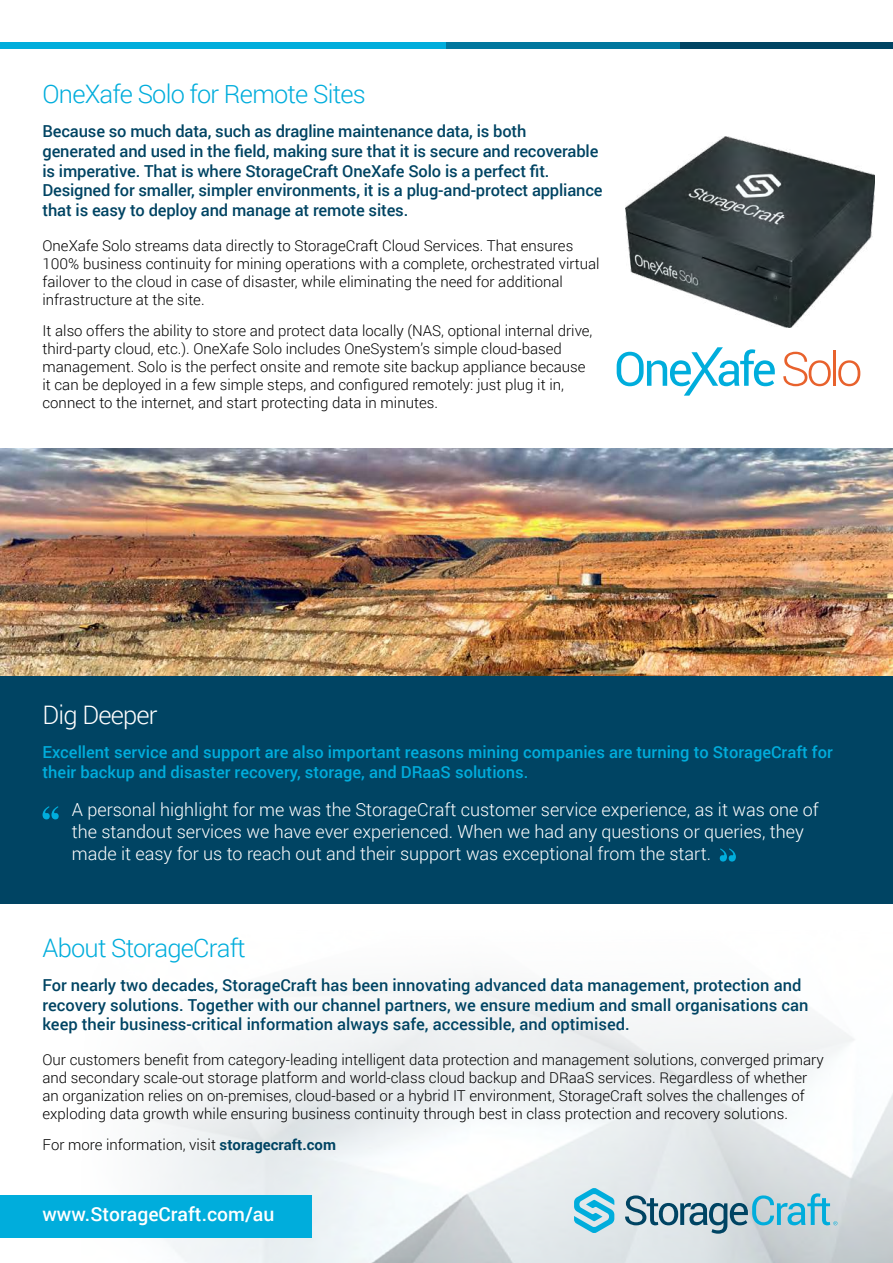
<style>
.page{position:relative;width:893px;height:1263px;background:#fff}
.page>*{position:absolute;margin:0;border:0;box-sizing:border-box;transform-origin:0 0}
.t1{font:300 25.5px "Roboto";letter-spacing:-.03em;color:#00addc}
.t2{font:300 25.5px "Roboto";letter-spacing:-.03em;color:#fff}
.t3{font:500 19.35px "Roboto";color:#fff}
.t4{font:300 18px/21.6px "Roboto";color:#fff}
.t5{font:500 16.5px/19.8px "Roboto";letter-spacing:-.01em;color:#004463}
.t6{font:500 16.5px/19.8px "Roboto";color:#00addc}
.t7{font:300 15px/18px "Roboto";color:#000}
.s1{font-weight:700;color:#004463}
</style>
<div class="page">
<img style="left:0;top:980px;width:893px;height:283px">
<img style="left:0;top:449px;width:893px;height:227px">
<div style="left:0;top:676px;width:893px;height:228px;background:#004463"></div>
<div style="left:0;top:43px;width:446px;height:6px;background:#00addc"></div>
<div style="left:680px;top:43px;width:213px;height:6px;background:#004463"></div>
<div style="left:446px;top:43px;width:234px;height:6px;background:#00779e"></div>
<svg style="left:783px;top:352px;width:48px;height:34px"></svg>
<hr style="left:833px;top:350px;width:3px;height:36px;background:#e8622d">
<svg style="left:838px;top:360px;width:22px;height:26px"></svg>
<svg style="left:617px;top:347px;width:158px;height:49px"></svg>
<img style="left:626px;top:136px;width:249px;height:191px">
<svg style="left:43px;top:806px;width:16px;height:13px"></svg>
<svg style="left:720px;top:848px;width:16px;height:13px"></svg>
<div style="left:0;top:1194px;width:311px;height:43px;background:#00addc"></div>
<svg style="left:574px;top:1188px;width:40px;height:45px;background:#79cce3"></svg>
<svg style="left:625px;top:1193px;width:212px;height:41px;background:#9ebfca"></svg>
<h1 class="t1" style="left:43px;top:77px;width:325px">OneXafe Solo for Remote Sites</h1>
<p class="t5" style="left:43px;top:121px;width:562px">Because so much data, such as dragline maintenance data, is both generated and used in the field, making sure that it is secure and recoverable is imperative. That is where StorageCraft OneXafe Solo is a perfect fit.<br>Designed for smaller, simpler environments, it is a plug-and-protect appliance that is easy to deploy and manage at remote sites.</p>
<p class="t7" style="left:43px;top:236px;width:559px">OneXafe Solo streams data directly to StorageCraft Cloud Services. That ensures 100% business continuity for mining operations with a complete, orchestrated virtual failover to the cloud in case of disaster, while eliminating the need for additional infrastructure at the site.</p>
<p class="t7" style="left:43px;top:321px;width:551px">It also offers the ability to store and protect data locally (NAS, optional internal drive, third-party cloud, etc.). OneXafe Solo includes OneSystem’s simple cloud-based management. Solo is the perfect onsite and remote site backup appliance because it can be deployed in a few simple steps, and configured remotely: just plug it in, connect to the internet, and start protecting data in minutes.</p>
<h1 class="t2" style="left:43px;top:698px;width:117px">Dig Deeper</h1>
<p class="t6" style="left:43px;top:742px;width:792px">Excellent service and support are also important reasons mining companies are turning to StorageCraft for their backup and disaster recovery, storage, and DRaaS solutions.</p>
<p class="t4" style="left:72px;top:799px;width:749px">A personal highlight for me was the StorageCraft customer service experience, as it was one of the standout services we have ever experienced. When we had any questions or queries, they made it easy for us to reach out and their support was exceptional from the start.</p>
<h1 class="t1" style="left:43px;top:930px;width:205px">About StorageCraft</h1>
<p class="t5" style="left:43px;top:974px;width:767px">For nearly two decades, StorageCraft has been innovating advanced data management, protection and recovery solutions. Together with our channel partners, we ensure medium and small organisations can keep their business-critical information always safe, accessible, and optimised.</p>
<p class="t7" style="left:43px;top:1050px;width:783px">Our customers benefit from category-leading intelligent data protection and management solutions, converged primary and secondary scale-out storage platform and world-class cloud backup and DRaaS services. Regardless of whether an organization relies on on-premises, cloud-based or a hybrid IT environment, StorageCraft solves the challenges of exploding data growth while ensuring business continuity through best in class protection and recovery solutions.</p>
<p class="t7" style="left:43px;top:1135px;width:295px">For more information, visit <span class="s1">storagecraft.com</span></p>
<p class="t3" style="left:43px;top:1200px;width:233px">www.StorageCraft.com/au</p>
</div>
